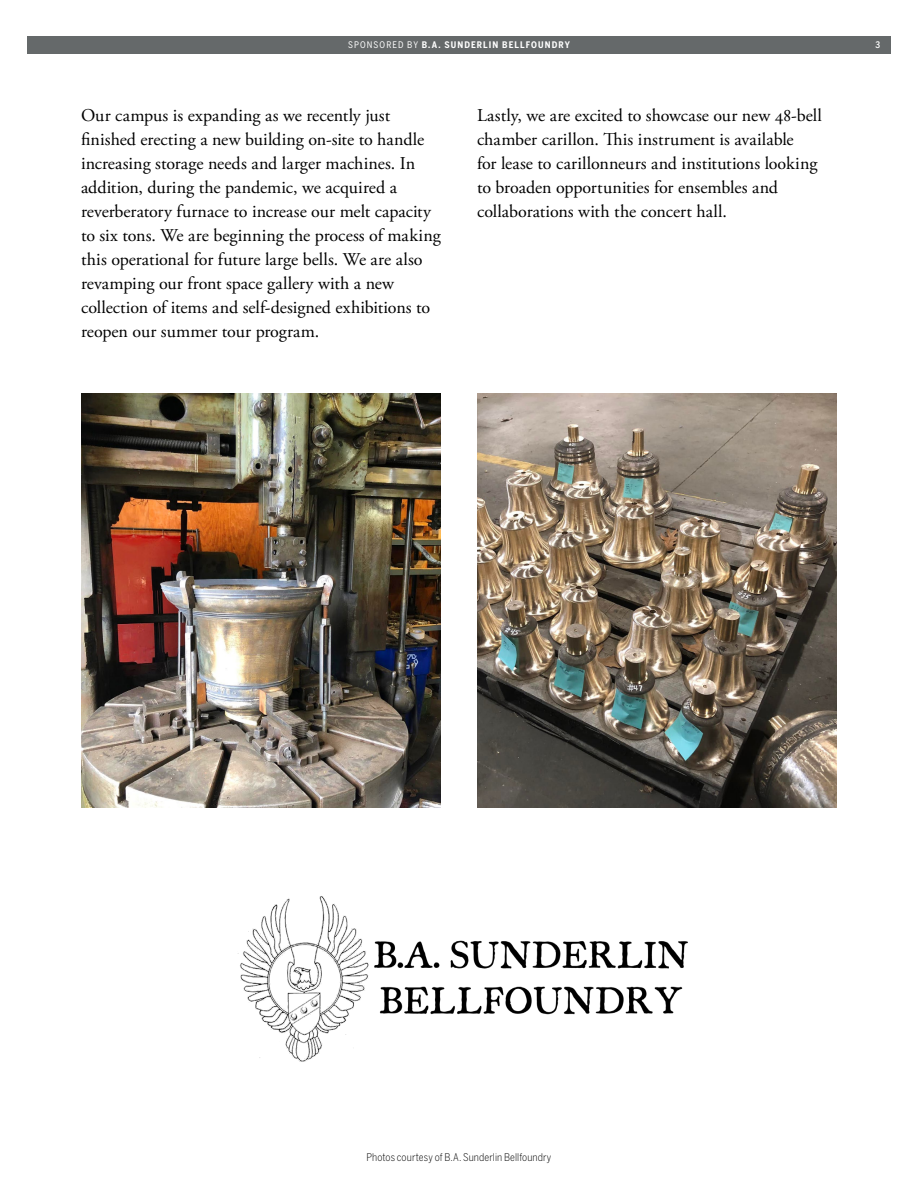
<style>
.page{position:relative;width:918px;height:1188px;background:#fff}
.page>*{position:absolute;margin:0;border:0;box-sizing:border-box;transform-origin:0 0}
.t1{font:18px/24px "Adobe Garamond Pro";letter-spacing:.005em;color:#000}
.t2{font:300 10.5px "Benton Sans Cond";letter-spacing:.005em;color:#000}
.t3{font:700 9px "Benton Sans Cond";letter-spacing:.12em;color:#fff}
.t4{font:500 9px "Benton Sans Cond";color:#fff}
.s1{font-weight:400}
</style>
<div class="page">
<div style="left:27px;top:36px;width:864px;height:18px;background:#65696a"></div>
<img style="left:238px;top:896px;width:450px;height:166px">
<img style="left:81px;top:393px;width:360px;height:414px">
<img style="left:477px;top:393px;width:360px;height:414px">
<p class="t3" style="left:348px;top:40px;width:223px"><span class="s1">SPONSORED BY</span> B.A. SUNDERLIN BELLFOUNDRY</p>
<p class="t4" style="left:876px;top:40px;width:6px">3</p>
<p class="t1" style="left:81px;top:104px;width:361px">Our campus is expanding as we recently just finished erecting a new building on-site to handle increasing storage needs and larger machines. In addition, during the pandemic, we acquired a reverberatory furnace to increase our melt capacity to six tons. We are beginning the process of making this operational for future large bells. We are also revamping our front space gallery with a new collection of items and self-designed exhibitions to reopen our summer tour program.</p>
<p class="t1" style="left:477px;top:104px;width:347px">Lastly, we are excited to showcase our new 48-bell chamber carillon. This instrument is available<br>for lease to carillonneurs and institutions looking to broaden opportunities for ensembles and collaborations with the concert hall.</p>
<p class="t2" style="left:367px;top:1151px;width:186px">Photos courtesy of B.A. Sunderlin Bellfoundry</p>
</div>
